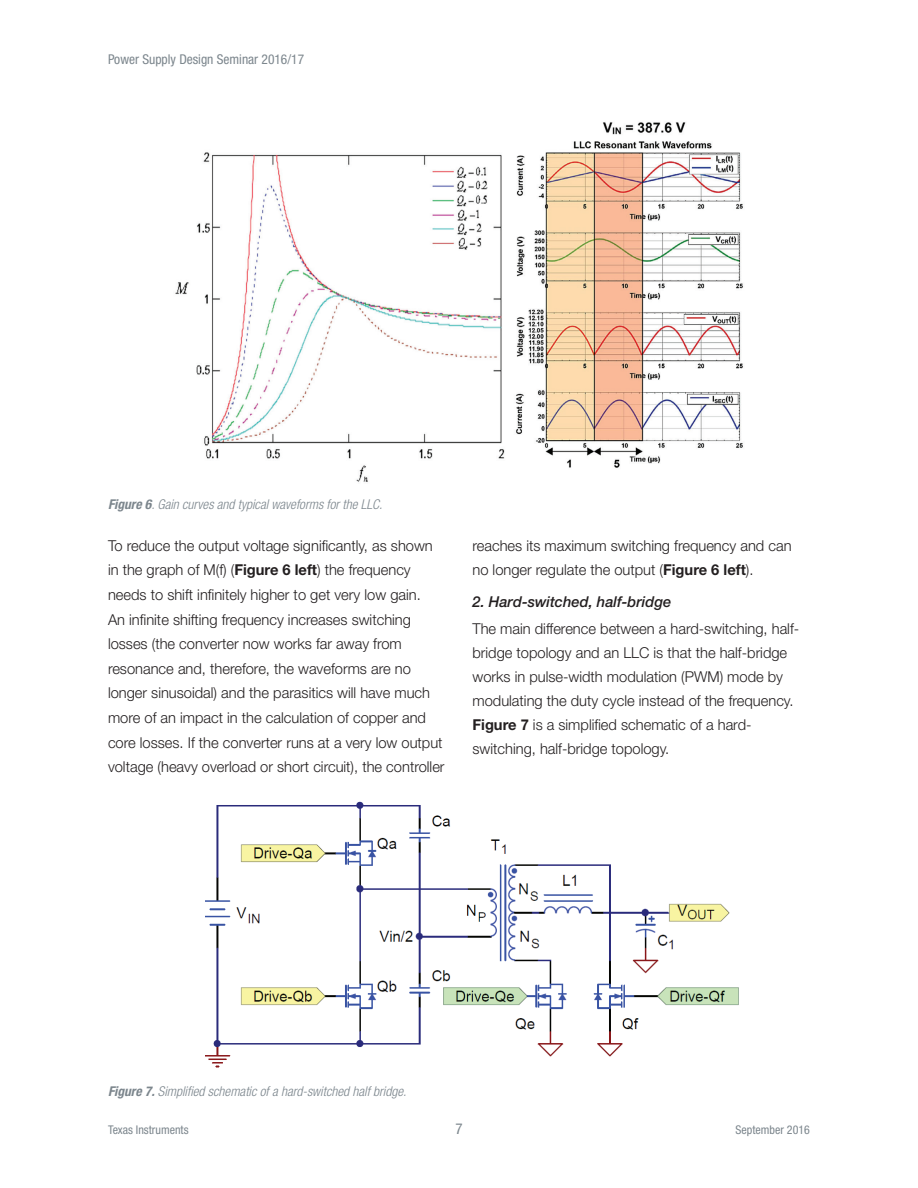
<style>
.page{position:relative;width:918px;height:1188px;background:#fff}
.page>*{position:absolute;margin:0;border:0;box-sizing:border-box;transform-origin:0 0}
.t1{font:300 15px/24.6px "Helvetica Neue LT Std";color:#231f20}
.t2{font:italic 500 15px "Helvetica Neue LT Std";color:#231f20}
.t3{font:condensed 15px "Helvetica Neue LT Std";color:#7c868d}
.t4{font:italic 300 condensed 13.5px "Helvetica Neue LT Std";color:#7c868d}
.t5{font:condensed 13.5px "Helvetica Neue LT Std";color:#7c868d}
.t6{font:condensed 12px "Helvetica Neue LT Std";color:#7c868d}
.s1{font-weight:700}
</style>
<div class="page">
<img style="left:175px;top:122px;width:568px;height:360px">
<img style="left:205px;top:801px;width:534px;height:267px">
<p class="t5" style="left:108px;top:51px;width:198px">Power Supply Design Seminar 2016/17</p>
<p class="t4" style="left:108px;top:497px;width:276px"><span class="s1">Figure 6</span>. Gain curves and typical waveforms for the LLC.</p>
<p class="t1" style="left:108px;top:533px;width:338px">To reduce the output voltage significantly, as shown in the graph of M(f) (<span class="s1">Figure 6 left</span>) the frequency needs to shift infinitely higher to get very low gain.<br>An infinite shifting frequency increases switching losses (the converter now works far away from resonance and, therefore, the waveforms are no longer sinusoidal) and the parasitics will have much more of an impact in the calculation of copper and core losses. If the converter runs at a very low output voltage (heavy overload or short circuit), the controller</p>
<p class="t1" style="left:473px;top:533px;width:321px">reaches its maximum switching frequency and can no longer regulate the output (<span class="s1">Figure 6 left</span>).</p>
<p class="t2" style="left:473px;top:593px;width:200px">2. Hard-switched, half-bridge</p>
<p class="t1" style="left:473px;top:617px;width:328px;line-height:24px">The main difference between a hard-switching, half&shy;bridge topology and an LLC is that the half-bridge works in pulse-width modulation (PWM) mode by modulating the duty cycle instead of the frequency.<br><span class="s1">Figure 7</span> is a simplified schematic of a hard&shy;switching, half-bridge topology.</p>
<p class="t4" style="left:108px;top:1084px;width:300px"><span class="s1">Figure 7.</span> Simplified schematic of a hard-switched half bridge.</p>
<p class="t6" style="left:108px;top:1123px;width:82px">Texas Instruments</p>
<p class="t3" style="left:455px;top:1120px;width:9px">7</p>
<p class="t6" style="left:736px;top:1123px;width:76px">September 2016</p>
</div>
